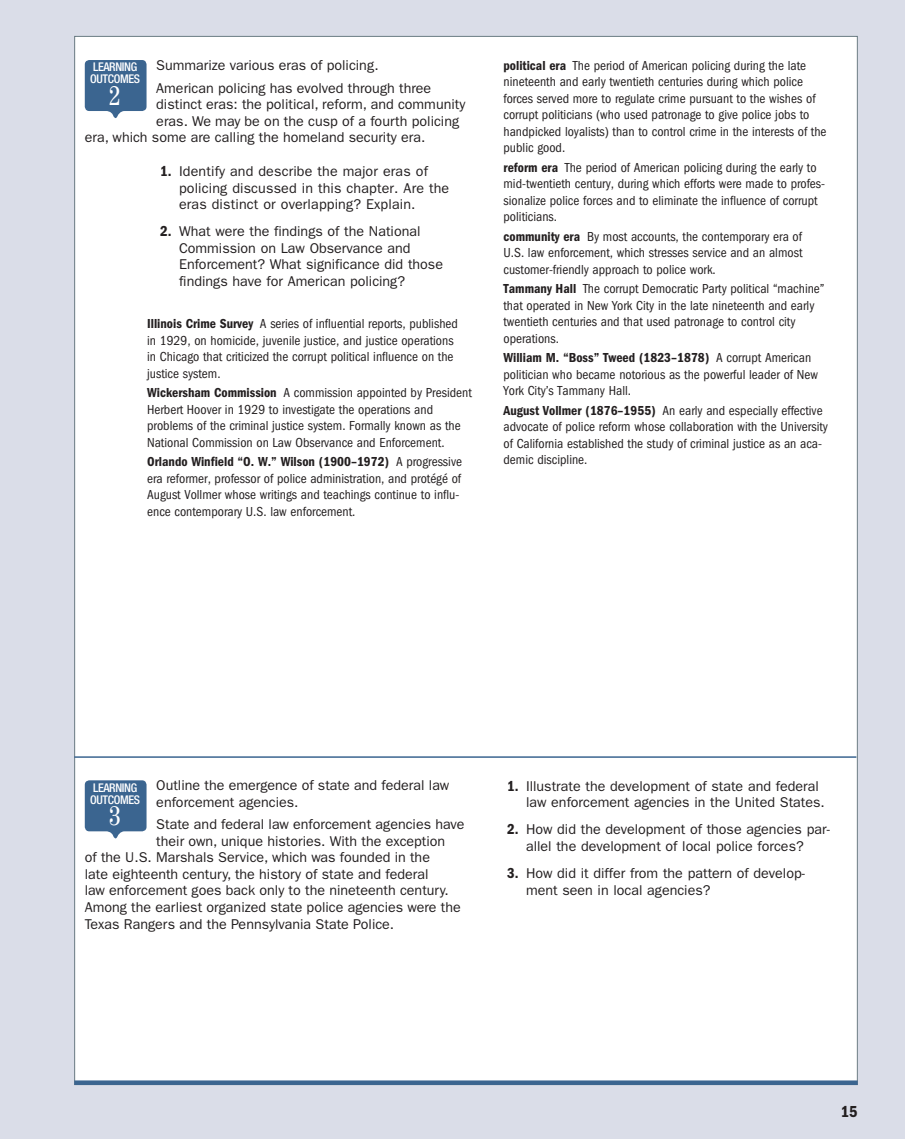
<style>
.page{position:relative;width:905px;height:1139px;background:#fff}
.page>*{position:absolute;margin:0;border:0;box-sizing:border-box;transform-origin:0 0}
.t1{font:condensed 27px "Century Std";color:#fff}
.t2{font:16.5px "ITC Franklin Gothic Std Dm Cd";color:#231f20}
.t3{font:14.25px/16.5px "ITC Franklin Gothic Std";color:#231f20}
.t4{font:condensed 13.5px/16.5px "ITC Franklin Gothic Std";color:#231f20}
.t5{font:13.5px "ITC Franklin Gothic Std Dm Cd";color:#231f20}
.t6{font:500 condensed 12px/12px "Helvetica Neue LT Std";letter-spacing:-.03em;color:#fff}
.s1{font-family:"ITC Franklin Gothic Std Dm Cd";font-size:15px}
.s2{font-family:"ITC Franklin Gothic Std Dm Cd";font-stretch:normal}
.s3{font-family:"ITC Franklin Gothic Std";font-stretch:condensed}
</style>
<div class="page">
<div style="left:0;top:0;width:904px;height:1138px;background:#dadde8"></div>
<div style="left:75px;top:36px;width:782px;height:1048px;background:#fff"></div>
<svg style="left:85px;top:60px;width:61px;height:59px;background:#53789d"></svg>
<hr style="left:74px;top:756px;width:782px;height:2px;background:#3b6590">
<svg style="left:85px;top:780px;width:61px;height:59px;background:#53789d"></svg>
<div style="left:74px;top:1080px;width:783px;height:5px;background:#3b6590"></div>
<p class="t3" style="left:156px;top:55px;width:276px;line-height:22.5px">Summarize various eras of policing.<br>American policing has evolved through three</p>
<p class="t3" style="left:156px;top:97px;width:310px">distinct eras: the political, reform, and community</p>
<p class="t3" style="left:156px;top:114px;width:304px">eras. We may be on the cusp of a fourth policing</p>
<p class="t3" style="left:85px;top:130px;width:342px">era, which some are calling the homeland security era.</p>
<p class="t6" style="left:90px;top:62px;width:51px">LEARNING<br>OUTCOMES</p>
<h1 class="t1" style="left:109px;top:86px;width:13px">2</h1>
<p class="t3" style="left:179px;top:164px;width:272px;text-indent:-19px"><span class="s1">1.</span> Identify and describe the major eras of policing discussed in this chapter. Are the eras distinct or overlapping? Explain.</p>
<p class="t3" style="left:179px;top:224px;width:265px;text-indent:-19px"><span class="s1">2.</span> What were the findings of the National Commission on Law Observance and Enforcement? What significance did those findings have for American policing?</p>
<p class="t4" style="left:147px;top:316px;width:312px"><span class="s2">Illinois Crime Survey</span> A series of influential reports, published in 1929, on homicide, juvenile justice, and justice operations in Chicago that criticized the corrupt political influence on the justice system.</p>
<p class="t4" style="left:147px;top:385px;width:326px"><span class="s2">Wickersham Commission</span> A commission appointed by President Herbert Hoover in 1929 to investigate the operations and problems of the criminal justice system. Formally known as the National Commission on Law Observance and Enforcement.</p>
<p class="t5" style="left:147px;top:457px;width:316px">Orlando Winfield “O. W.” Wilson (1900–1972) <span class="s3">A progressive</span></p>
<p class="t4" style="left:147px;top:471px;width:315px">era reformer, professor of police administration, and protégé of<br>August Vollmer whose writings and teachings continue to influ&shy;ence contemporary U.S. law enforcement.</p>
<p class="t4" style="left:503px;top:58px;width:324px"><span class="s2">political era</span> The period of American policing during the late nineteenth and early twentieth centuries during which police forces served more to regulate crime pursuant to the wishes of corrupt politicians (who used patronage to give police jobs to handpicked loyalists) than to control crime in the interests of the public good.</p>
<p class="t4" style="left:503px;top:160px;width:323px"><span class="s2">reform era</span> The period of American policing during the early to mid-twentieth century, during which efforts were made to profes&shy;sionalize police forces and to eliminate the influence of corrupt politicians.</p>
<p class="t4" style="left:503px;top:229px;width:300px;text-align:justify"><span class="s2">community era</span> By most accounts, the contemporary era of U.S. law enforcement, which stresses service and an almost customer-friendly approach to police work.</p>
<p class="t4" style="left:503px;top:281px;width:322px"><span class="s2">Tammany Hall</span> The corrupt Democratic Party political “machine” that operated in New York City in the late nineteenth and early twentieth centuries and that used patronage to control city operations.</p>
<p class="t5" style="left:503px;top:353px;width:309px">William M. “Boss” Tweed (1823–1878) <span class="s3">A corrupt American</span></p>
<p class="t4" style="left:503px;top:367px;width:316px">politician who became notorious as the powerful leader of New<br>York City’s Tammany Hall.</p>
<p class="t4" style="left:503px;top:403px;width:326px"><span class="s2">August Vollmer (1876–1955)</span> An early and especially effective advocate of police reform whose collaboration with the University of California established the study of criminal justice as an aca&shy;demic discipline.</p>
<p class="t3" style="left:156px;top:778px;width:294px">Outline the emergence of state and federal law enforcement agencies.</p>
<p class="t3" style="left:156px;top:817px;width:309px">State and federal law enforcement agencies have</p>
<p class="t3" style="left:156px;top:834px;width:290px">their own, unique histories. With the exception</p>
<p class="t3" style="left:85px;top:850px;width:347px">of the U.S. Marshals Service, which was founded in the</p>
<p class="t3" style="left:85px;top:867px;width:345px">late eighteenth century, the history of state and federal</p>
<p class="t3" style="left:85px;top:883px;width:365px">law enforcement goes back only to the nineteenth century.</p>
<p class="t3" style="left:85px;top:900px;width:377px">Among the earliest organized state police agencies were the</p>
<p class="t3" style="left:85px;top:916px;width:311px">Texas Rangers and the Pennsylvania State Police.</p>
<p class="t6" style="left:90px;top:782px;width:51px">LEARNING<br>OUTCOMES</p>
<h1 class="t1" style="left:109px;top:806px;width:13px">3</h1>
<p class="t3" style="left:526px;top:779px;width:300px;text-indent:-19px"><span class="s1">1.</span> Illustrate the development of state and federal law enforcement agencies in the United States.</p>
<p class="t3" style="left:507px;top:822px;width:324px;text-align:center"><span class="s1">2.</span> How did the development of those agencies par&shy;allel the development of local police forces?</p>
<p class="t3" style="left:526px;top:866px;width:280px;text-indent:-19px"><span class="s1">3.</span> How did it differ from the pattern of develop&shy;ment seen in local agencies?</p>
<p class="t2" style="left:840px;top:1105px;width:18px">15</p>
</div>
